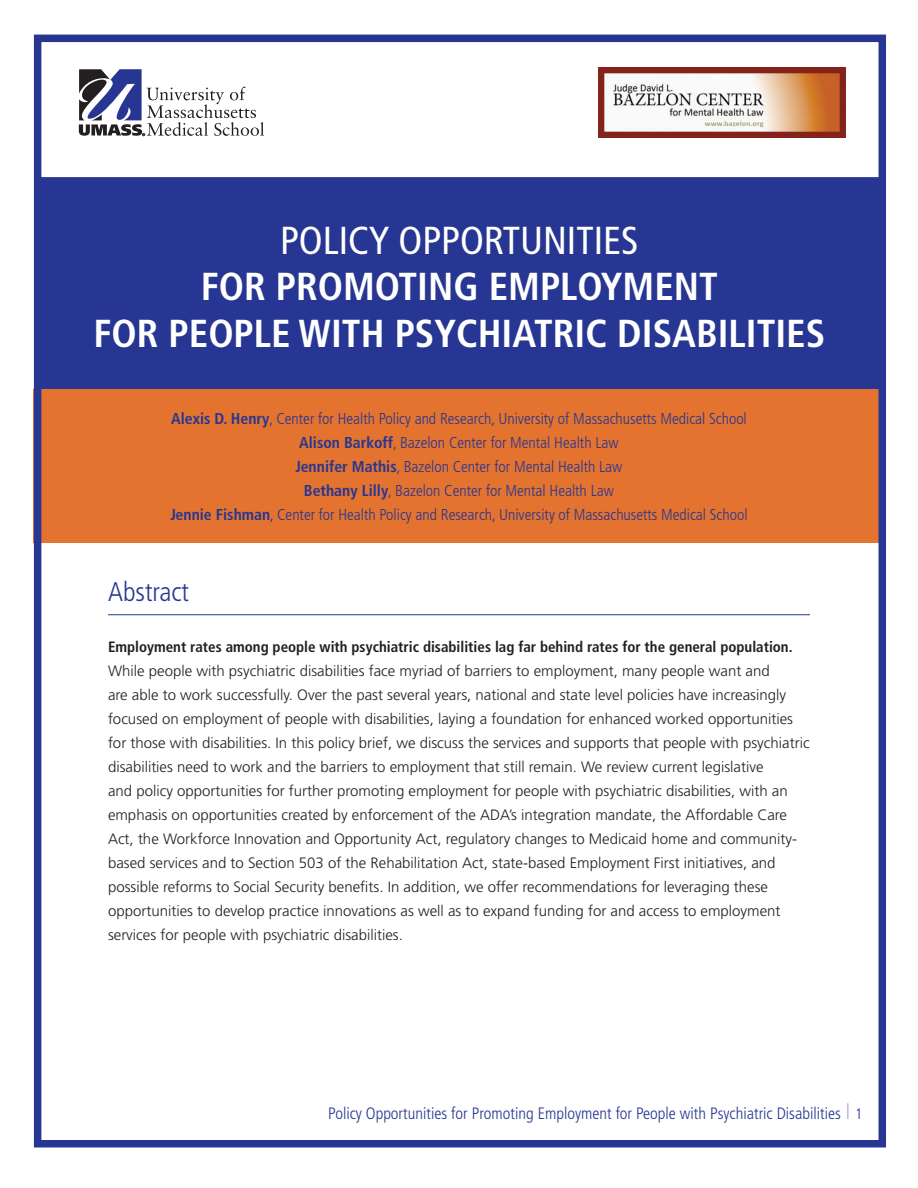
<style>
.page{position:relative;width:918px;height:1188px;background:#fff}
.page>*{position:absolute;margin:0;border:0;box-sizing:border-box;transform-origin:0 0}
.t1{font:700 condensed 39px/46.5px "Frutiger LT Std";color:#fff;text-align:center}
.Main_Heads{font:300 condensed 27px "Frutiger LT Std";color:#263692}
.t2{font:300 condensed 16.5px "Frutiger LT Std";color:#263692}
.Body_Copy{font:300 condensed 15.75px "Frutiger LT Std";color:#263692}
.Abstract_intro_copy{font:300 15px/24px "Frutiger LT Std";color:#231f20}
.s1{font-weight:400}
.s2{font-weight:700}
.s3{font-weight:700;font-stretch:condensed}
.s4{font-size:21px;color:#adacd4}
.s5{font-size:15px}
</style>
<div class="page">
<hr style="left:108px;top:614px;width:702px;height:1px;background:#263692">
<svg style="left:79px;top:69px;width:185px;height:67px"></svg>
<img style="left:598px;top:67px;width:248px;height:71px">
<div style="left:43px;top:177px;width:834px;height:212px;background:#263692"></div>
<div style="left:33px;top:389px;width:853px;height:154px;background:#e4732f"></div>
<div style="left:34px;top:35px;width:852px;height:1113px;border:8px solid #263692"></div>
<p class="t1" style="left:93px;top:217px;width:733px"><span class="s1">POLICY OPPORTUNITIES<br></span>FOR PROMOTING EMPLOYMENT<br>FOR PEOPLE WITH PSYCHIATRIC DISABILITIES</p>
<p class="Body_Copy" style="left:171px;top:410px;width:577px"><span class="s2">Alexis D. Henry</span>, Center for Health Policy and Research, University of Massachusetts Medical School</p>
<p class="Body_Copy" style="left:299px;top:434px;width:321px"><span class="s2">Alison Barkoff</span>, Bazelon Center for Mental Health Law</p>
<p class="Body_Copy" style="left:296px;top:458px;width:328px"><span class="s2">Jennifer Mathis</span>, Bazelon Center for Mental Health Law</p>
<p class="Body_Copy" style="left:304px;top:482px;width:312px"><span class="s2">Bethany Lilly</span>, Bazelon Center for Mental Health Law</p>
<p class="Body_Copy" style="left:170px;top:506px;width:579px"><span class="s2">Jennie Fishman</span>, Center for Health Policy and Research, University of Massachusetts Medical School</p>
<p class="Main_Heads" style="left:108px;top:576px;width:83px">Abstract</p>
<p class="Abstract_intro_copy" style="left:108px;top:635px;width:703px"><span class="s3">Employment rates among people with psychiatric disabilities lag far behind rates for the general population.<br></span>While people with psychiatric disabilities face myriad of barriers to employment, many people want and<br>are able to work successfully. Over the past several years, national and state level policies have increasingly focused on employment of people with disabilities, laying a foundation for enhanced worked opportunities for those with disabilities. In this policy brief, we discuss the services and supports that people with psychiatric disabilities need to work and the barriers to employment that still remain. We review current legislative<br>and policy opportunities for further promoting employment for people with psychiatric disabilities, with an emphasis on opportunities created by enforcement of the ADA’s integration mandate, the Affordable Care Act, the Workforce Innovation and Opportunity Act, regulatory changes to Medicaid home and community&shy;based services and to Section 503 of the Rehabilitation Act, state-based Employment First initiatives, and possible reforms to Social Security benefits. In addition, we offer recommendations for leveraging these opportunities to develop practice innovations as well as to expand funding for and access to employment services for people with psychiatric disabilities.</p>
<p class="t2" style="left:328px;top:1104px;width:536px">Policy Opportunities for Promoting Employment for People with Psychiatric Disabilities <span class="s4">l</span> <span class="s5">1</span></p>
</div>
